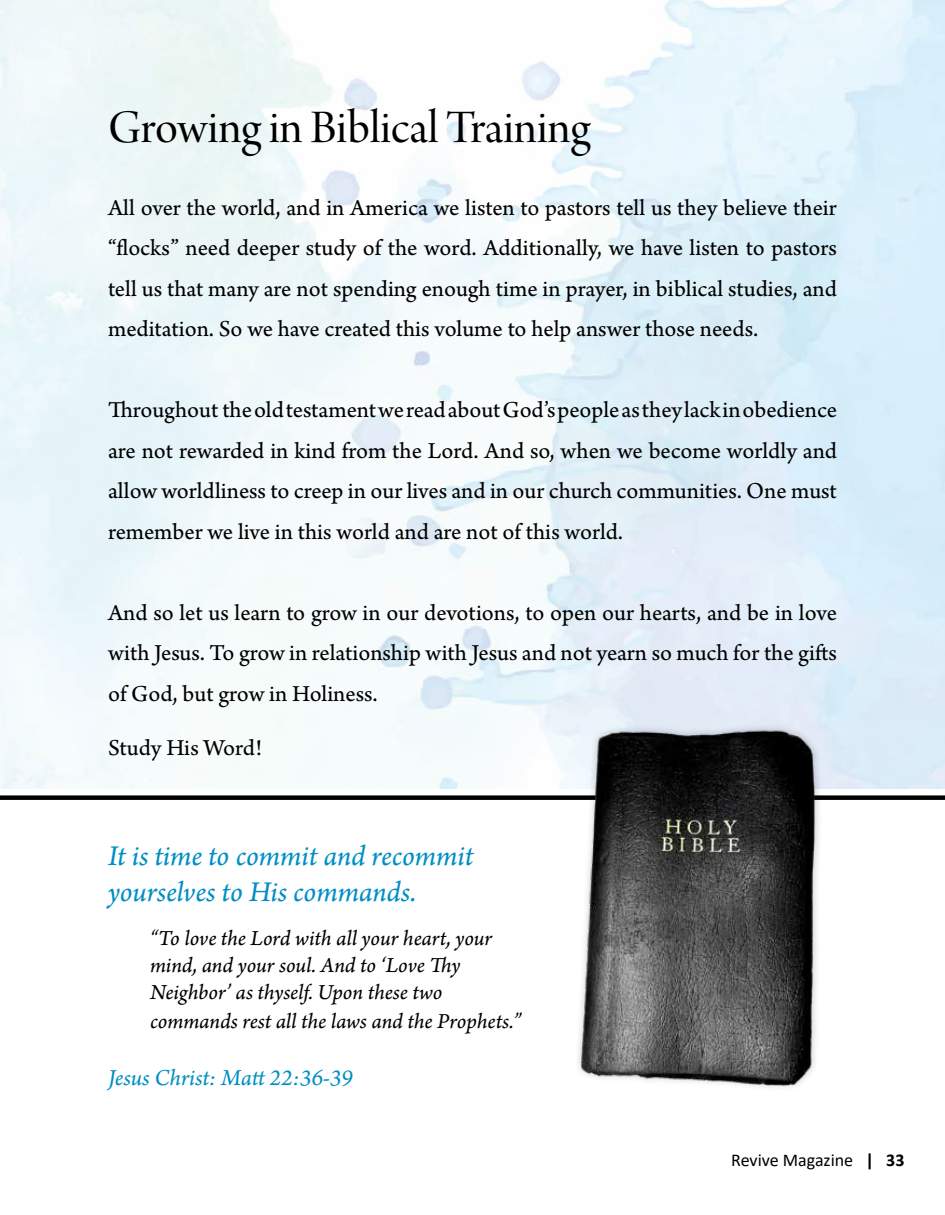
<style>
.page{position:relative;width:945px;height:1215px;background:#fff}
.page>*{position:absolute;margin:0;border:0;box-sizing:border-box;transform-origin:0 0}
.t1{font:49.5px "Arno Pro Display";color:#000}
.t2{font:30px/36px "Arno Pro Italic Sm Text";letter-spacing:-.005em;color:#008ec4}
.t3{font:24px/40.5px "Arno Pro Sm Text";color:#000;text-align:justify}
.t4{font:24px "Arno Pro Italic Sm Text";letter-spacing:-.005em;color:#008ec4}
.t5{font:22.5px/27.6px "Arno Pro Italic Sm Text";letter-spacing:-.005em;color:#000}
.t6{font:18px "Calibri";color:#000}
.s1{font-weight:700}
</style>
<div class="page">
<div style="left:0;top:795px;width:945px;height:5px;background:#000"></div>
<img style="left:555px;top:723px;width:272px;height:364px">
<h1 class="t1" style="left:108px;top:100px;width:484px">Growing in Biblical Training</h1>
<p class="t3" style="left:108px;top:189px;width:730px">All over the world, and in America we listen to pastors tell us they believe their “flocks” need deeper study of the word. Additionally, we have listen to pastors tell us that many are not spending enough time in prayer, in biblical studies, and meditation. So we have created this volume to help answer those needs.</p>
<p class="t3" style="left:108px;top:391px;width:731px">Throughout the old testament we read about God’s people as they lack in obedience are not rewarded in kind from the Lord. And so, when we become worldly and allow worldliness to creep in our lives and in our church communities. One must remember we live in this world and are not of this world.</p>
<p class="t3" style="left:108px;top:594px;width:730px">And so let us learn to grow in our devotions, to open our hearts, and be in love with Jesus. To grow in relationship with Jesus and not yearn so much for the gifts of God, but grow in Holiness.</p>
<p class="t3" style="left:108px;top:729px;width:156px">Study His Word!</p>
<p class="t2" style="left:108px;top:840px;width:367px">It is time to commit and recommit yourselves to His commands.</p>
<p class="t5" style="left:150px;top:925px;width:373px">“To love the Lord with all your heart, your mind, and your soul. And to ‘Love Thy Neighbor’ as thyself. Upon these two commands rest all the laws and the Prophets.”</p>
<p class="t4" style="left:108px;top:1064px;width:246px">Jesus Christ: Matt 22:36-39</p>
<p class="t6" style="left:731px;top:1148px;width:175px">Revive Magazine <span class="s1">| 33</span></p>
</div>
